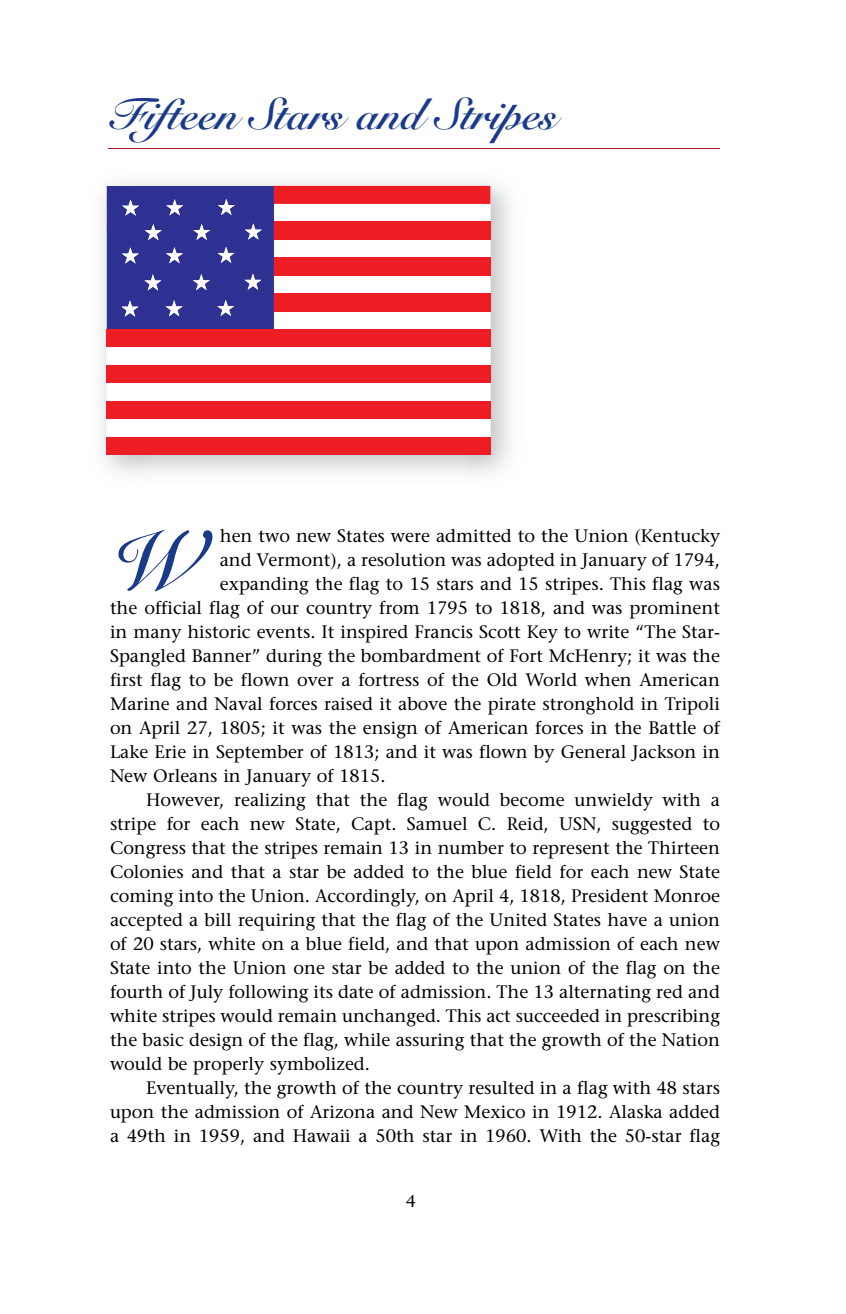
<style>
.page{position:relative;width:846px;height:1314px;background:#fff}
.page>*{position:absolute;margin:0;border:0;box-sizing:border-box;transform-origin:0 0}
.t1{font:84.4px "Snell Roundhand Bold Script";color:#19398a}
.t2{font:44px "Snell Roundhand Bold Script";color:#19398a}
.t3{font:18px "Stone Serif";color:#000}
.t4{font:17px "Sabon LT Std";color:#000;scale:1.1 1}
</style>
<div class="page">
<hr style="left:108px;top:148px;width:612px;height:1px;background:#b5121b">
<img style="left:101px;top:181px;width:410px;height:46px">
<img style="left:101px;top:227px;width:45px;height:247px">
<img style="left:466px;top:227px;width:45px;height:247px">
<svg style="left:107px;top:347px;width:383px;height:90px"></svg>
<div style="left:107px;top:329px;width:384px;height:18px;background:#ee1d23"></div>
<div style="left:106px;top:365px;width:385px;height:18px;background:#ee1d23"></div>
<div style="left:107px;top:401px;width:384px;height:18px;background:#ee1d23"></div>
<div style="left:107px;top:437px;width:384px;height:18px;background:#ee1d23"></div>
<svg style="left:107px;top:186px;width:383px;height:143px"></svg>
<h2 class="t2" style="left:110px;top:99px;width:449px">Fifteen Stars and Stripes</h2>
<h1 class="t1" style="left:110px;top:531px;width:86px">W</h1>
<p class="t3" style="left:220px;top:529px;width:502px">hen two new States were admitted to the Union (Kentucky</p>
<p class="t3" style="left:220px;top:553px;width:502px">and Vermont), a resolution was adopted in January of 1794,</p>
<p class="t3" style="left:220px;top:577px;width:502px">expanding the flag to 15 stars and 15 stripes. This flag was</p>
<p class="t3" style="left:110px;top:601px;width:611px">the official flag of our country from 1795 to 1818, and was prominent</p>
<p class="t3" style="left:110px;top:625px;width:611px">in many historic events. It inspired Francis Scott Key to write “The Star-</p>
<p class="t3" style="left:110px;top:649px;width:612px">Spangled Banner” during the bombardment of Fort McHenry; it was the</p>
<p class="t3" style="left:110px;top:673px;width:612px">first flag to be flown over a fortress of the Old World when American</p>
<p class="t3" style="left:110px;top:697px;width:612px">Marine and Naval forces raised it above the pirate stronghold in Tripoli</p>
<p class="t3" style="left:110px;top:721px;width:612px">on April 27, 1805; it was the ensign of American forces in the Battle of</p>
<p class="t3" style="left:110px;top:745px;width:612px">Lake Erie in September of 1813; and it was flown by General Jackson in</p>
<p class="t3" style="left:110px;top:769px;width:277px">New Orleans in January of 1815.</p>
<p class="t3" style="left:146px;top:793px;width:576px">However, realizing that the flag would become unwieldy with a</p>
<p class="t3" style="left:110px;top:817px;width:612px">stripe for each new State, Capt. Samuel C. Reid, USN, suggested to</p>
<p class="t3" style="left:110px;top:841px;width:612px">Congress that the stripes remain 13 in number to represent the Thirteen</p>
<p class="t3" style="left:110px;top:865px;width:612px">Colonies and that a star be added to the blue field for each new State</p>
<p class="t3" style="left:110px;top:889px;width:612px">coming into the Union. Accordingly, on April 4, 1818, President Monroe</p>
<p class="t3" style="left:110px;top:913px;width:612px">accepted a bill requiring that the flag of the United States have a union</p>
<p class="t3" style="left:110px;top:937px;width:612px">of 20 stars, white on a blue field, and that upon admission of each new</p>
<p class="t3" style="left:110px;top:961px;width:612px">State into the Union one star be added to the union of the flag on the</p>
<p class="t3" style="left:110px;top:985px;width:612px">fourth of July following its date of admission. The 13 alternating red and</p>
<p class="t3" style="left:110px;top:1009px;width:612px">white stripes would remain unchanged. This act succeeded in prescribing</p>
<p class="t3" style="left:110px;top:1033px;width:612px">the basic design of the flag, while assuring that the growth of the Nation</p>
<p class="t3" style="left:110px;top:1057px;width:261px">would be properly symbolized.</p>
<p class="t3" style="left:146px;top:1081px;width:576px">Eventually, the growth of the country resulted in a flag with 48 stars</p>
<p class="t3" style="left:110px;top:1105px;width:612px">upon the admission of Arizona and New Mexico in 1912. Alaska added</p>
<p class="t3" style="left:110px;top:1129px;width:612px">a 49th in 1959, and Hawaii a 50th star in 1960. With the 50-star flag</p>
<p class="t4" style="left:406px;top:1195px;width:11px">4</p>
</div>
